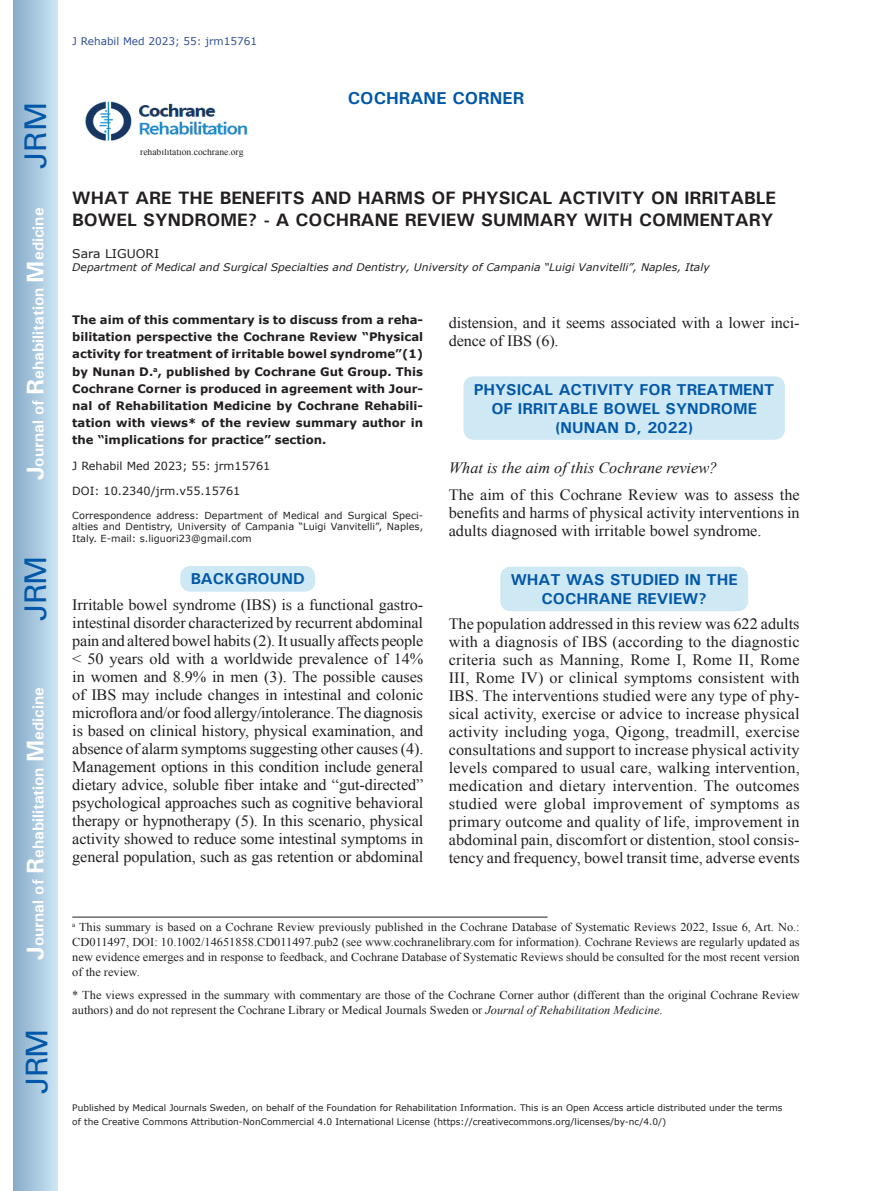
<style>
.page{position:relative;width:872px;height:1191px;background:#fff}
.page>*{position:absolute;margin:0;border:0;box-sizing:border-box;transform-origin:0 0}
.t1{font:30px "Univers";letter-spacing:-.03em;color:#0157a8}
.Aticle_tittle{font:700 18px/21.6px "Univers";color:#231f20}
.t2{font:700 17.25px "Univers";color:#0157a8}
.H1{font:15.75px/18px "Times New Roman";color:#231f20}
.Tx{font:15.75px/18px "Times New Roman";letter-spacing:-.005em;color:#231f20}
.H1-2{font:700 15.75px/18.9px "Univers";color:#0157a8;text-align:center}
.t3{font:700 15.75px "Univers";color:#fff}
.Footnote_first{font:12px/15px "Times New Roman";color:#231f20;text-align:justify}
.Footnote{font:12px/15px "Times New Roman";color:#231f20}
.Author{font:12px "Verdana";color:#231f20}
.Abstract{font:700 11.7px/17.1px "Verdana";color:#231f20;text-align:justify}
.Accept_Epub{font:11.25px "Verdana";color:#231f20}
.Adress{font:italic 10.5px "Verdana";color:#231f20}
.Fot_Vä{font:10.5px "Verdana";color:#324f95}
.Corr_Adress{font:9.75px/11.7px "Verdana";color:#231f20;text-align:justify}
.t4{font:9.6px "Times New Roman";color:#231f20}
.t5{font:9px/13.5px "Verdana";color:#231f20}
.s1{font-size:24px}
.s2{font-style:italic}
</style>
<div class="page">
<div style="left:14px;top:0;width:43px;height:1191px;background:linear-gradient(to right,#88acca,#cbe5f2)"></div>
<img style="left:85px;top:101px;width:163px;height:40px">
<div style="left:463px;top:376px;width:322px;height:64px;background:#cee8f4;border-radius:10px"></div>
<div style="left:500px;top:566px;width:248px;height:45px;background:#cee8f4;border-radius:10px"></div>
<div style="left:180px;top:566px;width:135px;height:25px;background:#cee8f4;border-radius:10px"></div>
<hr style="left:72px;top:916px;width:475px;height:1px;background:#231f20">
<h1 class="t1" style="left:18px;top:169px;width:68px;rotate:-90deg">JRM</h1>
<p class="t3" style="left:28px;top:480px;width:274px;rotate:-90deg"><span class="s1">J</span>ournal of <span class="s1">R</span>ehabilitation <span class="s1">M</span>edicine</p>
<h1 class="t1" style="left:18px;top:620px;width:67px;rotate:-90deg">JRM</h1>
<p class="t3" style="left:28px;top:959px;width:274px;rotate:-90deg"><span class="s1">J</span>ournal of <span class="s1">R</span>ehabilitation <span class="s1">M</span>edicine</p>
<h1 class="t1" style="left:19px;top:1093px;width:67px;rotate:-90deg">JRM</h1>
<p class="Fot_Vä" style="left:72px;top:34px;width:186px">J Rehabil Med 2023; 55: jrm15761</p>
<p class="t4" style="left:140px;top:146px;width:105px">rehabilitation.cochrane.org</p>
<p class="t2" style="left:348px;top:87px;width:178px">COCHRANE CORNER</p>
<p class="Aticle_tittle" style="left:72px;top:187px;width:705px">WHAT ARE THE BENEFITS AND HARMS OF PHYSICAL ACTIVITY ON IRRITABLE<br>BOWEL SYNDROME? - A COCHRANE REVIEW SUMMARY WITH COMMENTARY</p>
<p class="Author" style="left:72px;top:245px;width:88px">Sara LIGUORI</p>
<p class="Adress" style="left:72px;top:260px;width:639px">Department of Medical and Surgical Specialties and Dentistry, University of Campania “Luigi Vanvitelli”, Naples, Italy</p>
<p class="Abstract" style="left:72px;top:311px;width:352px">The aim of this commentary is to discuss from a reha&shy;bilitation perspective the Cochrane Review “Physical activity for treatment of irritable bowel syndrome”(1) by Nunan D.<sup>a</sup>, published by Cochrane Gut Group. This Cochrane Corner is produced in agreement with Jour&shy;nal of Rehabilitation Medicine by Cochrane Rehabili&shy;tation with views* of the review summary author in the “implications for practice” section.</p>
<p class="Accept_Epub" style="left:72px;top:458px;width:199px">J Rehabil Med 2023; 55: jrm15761</p>
<p class="Accept_Epub" style="left:72px;top:483px;width:170px">DOI: 10.2340/jrm.v55.15761</p>
<p class="Corr_Adress" style="left:72px;top:509px;width:352px">Correspondence address: Department of Medical and Surgical Speci&shy;alties and Dentistry, University of Campania “Luigi Vanvitelli”, Naples, Italy. E-mail: s.liguori23@gmail.com</p>
<p class="H1-2" style="left:191px;top:569px;width:115px">BACKGROUND</p>
<p class="Tx" style="left:72px;top:595px;width:352px;text-align:justify">Irritable bowel syndrome (IBS) is a functional gastro&shy;intestinal disorder characterized by recurrent abdominal pain and altered bowel habits (2). It usually affects people &lt; 50 years old with a worldwide prevalence of 14% in women and 8.9% in men (3). The possible causes of IBS may include changes in intestinal and colonic microflora and/or food allergy/intolerance. The diagnosis is based on clinical history, physical examination, and absence of alarm symptoms suggesting other causes (4).<br>Management options in this condition include general dietary advice, soluble fiber intake and “gut-directed” psychological approaches such as cognitive behavioral therapy or hypnotherapy (5). In this scenario, physical activity showed to reduce some intestinal symptoms in general population, such as gas retention or abdominal</p>
<p class="Tx" style="left:449px;top:313px;width:352px">distension, and it seems associated with a lower inci&shy;dence of IBS (6).</p>
<p class="H1-2" style="left:474px;top:379px;width:302px">PHYSICAL ACTIVITY FOR TREATMENT<br>OF IRRITABLE BOWEL SYNDROME (NUNAN D, 2022)</p>
<p class="H1" style="left:449px;top:454px;width:352px;line-height:27px"><span class="s2">What is the aim of this Cochrane review?<br></span>The aim of this Cochrane Review was to assess the</p>
<p class="H1" style="left:449px;top:503px;width:352px">benefits and harms of physical activity interventions in adults diagnosed with irritable bowel syndrome.</p>
<p class="H1-2" style="left:511px;top:570px;width:228px">WHAT WAS STUDIED IN THE<br>COCHRANE REVIEW?</p>
<p class="H1" style="left:449px;top:615px;width:352px;text-align:justify">The population addressed in this review was 622 adults with a diagnosis of IBS (according to the diagnostic criteria such as Manning, Rome I, Rome II, Rome III, Rome IV) or clinical symptoms consistent with IBS. The interventions studied were any type of phy&shy;sical activity, exercise or advice to increase physical activity including yoga, Qigong, treadmill, exercise consultations and support to increase physical activity levels compared to usual care, walking intervention, medication and dietary intervention. The outcomes studied were global improvement of symptoms as primary outcome and quality of life, improvement in abdominal pain, discomfort or distention, stool consis&shy;tency and frequency, bowel transit time, adverse events</p>
<p class="Footnote_first" style="left:72px;top:919px;width:729px"><sup>a</sup> This summary is based on a Cochrane Review previously published in the Cochrane Database of Systematic Reviews 2022, Issue 6, Art. No.:<br>CD011497, DOI: 10.1002/14651858.CD011497.pub2 (see www.cochranelibrary.com for information). Cochrane Reviews are regularly updated as new evidence emerges and in response to feedback, and Cochrane Database of Systematic Reviews should be consulted for the most recent version of the review.</p>
<p class="Footnote" style="left:72px;top:986px;width:729px">* The views expressed in the summary with commentary are those of the Cochrane Corner author (different than the original Cochrane Review authors) and do not represent the Cochrane Library or Medical Journals Sweden or <span class="s2">Journal of Rehabilitation Medicine</span>.</p>
<p class="t5" style="left:72px;top:1101px;width:711px">Published by Medical Journals Sweden, on behalf of the Foundation for Rehabilitation Information. This is an Open Access article distributed under the terms of the Creative Commons Attribution-NonCommercial 4.0 International License (https://creativecommons.org/licenses/by-nc/4.0/)</p>
</div>
